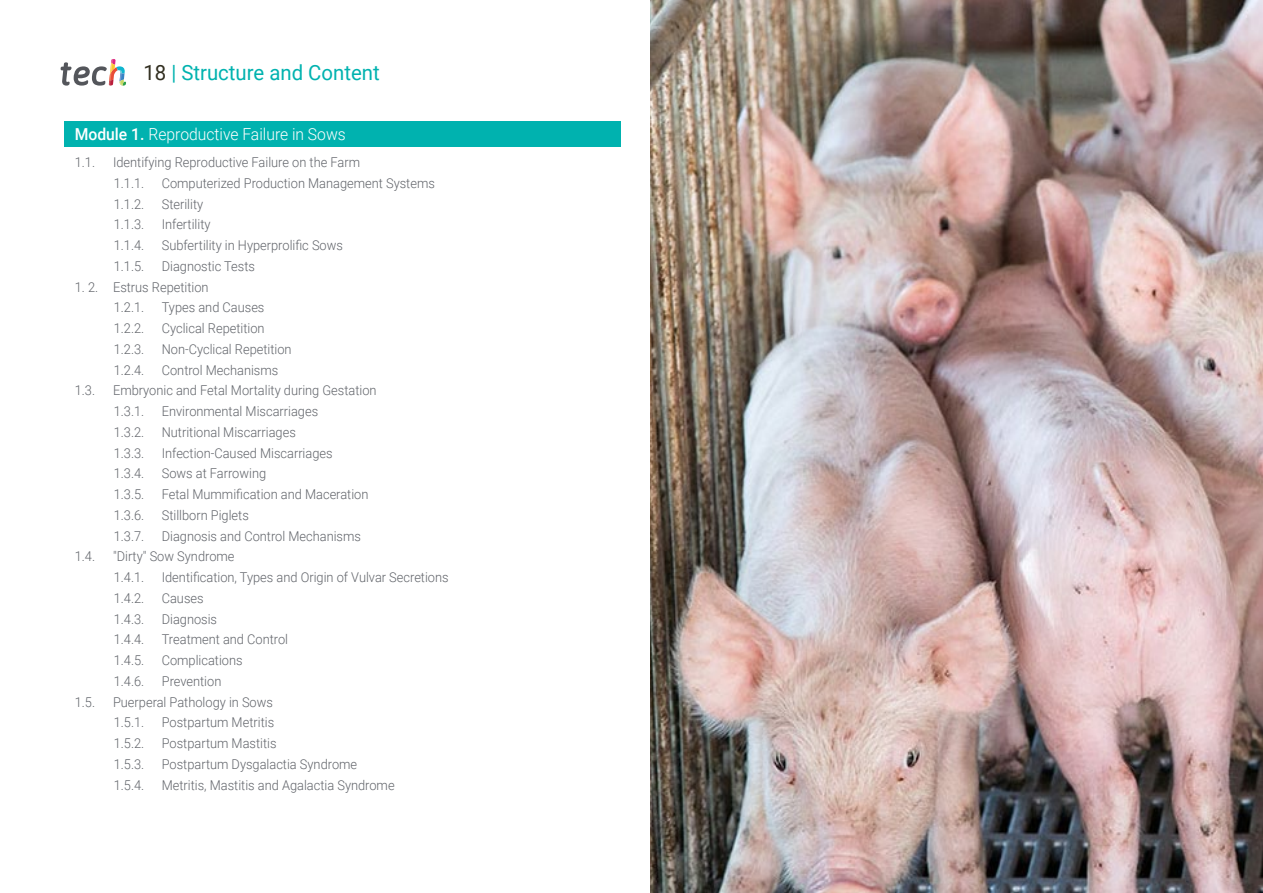
<style>
.page{position:relative;width:1263px;height:893px;background:#fff}
.page>*{position:absolute;margin:0;border:0;box-sizing:border-box;transform-origin:0 0}
.t1{font:21px "Roboto";color:#00b2af}
.t2{font:300 16.5px "Roboto";color:#fff;scale:.95 1}
.t3{font:300 13.5px/20.7px "Roboto";color:#61646a;scale:.95 1}
.s1{color:#312e20}
.s2{font-weight:500}
</style>
<div class="page">
<div style="left:64px;top:121px;width:557px;height:25px;background:#00b2af"></div>
<svg style="left:61px;top:59px;width:65px;height:27px"></svg>
<img style="left:651px;top:0;width:612px;height:893px">
<h1 class="t1" style="left:144px;top:57px;width:238px"><span class="s1">18</span> | Structure and Content</h1>
<p class="t2" style="left:75px;top:123px;width:287px"><span class="s2">Module 1.</span> Reproductive Failure in Sows</p>
<p class="t3" style="left:75px;top:151px;width:23px">1.1.</p>
<p class="t3" style="left:113px;top:151px;width:261px">Identifying Reproductive Failure on the Farm<br>1.1.1.</p>
<p class="t3" style="left:162px;top:172px;width:289px">Computerized Production Management Systems</p>
<p class="t3" style="left:114px;top:193px;width:34px">1.1.2.</p>
<p class="t3" style="left:162px;top:193px;width:45px">Sterility</p>
<p class="t3" style="left:114px;top:214px;width:34px">1.1.3.</p>
<p class="t3" style="left:162px;top:214px;width:53px">Infertility</p>
<p class="t3" style="left:114px;top:234px;width:34px">1.1.4.</p>
<p class="t3" style="left:162px;top:234px;width:192px">Subfertility in Hyperprolific Sows</p>
<p class="t3" style="left:114px;top:255px;width:34px">1.1.5.</p>
<p class="t3" style="left:162px;top:255px;width:100px">Diagnostic Tests</p>
<p class="t3" style="left:114px;top:276px;width:101px;text-indent:-39px">1. 2. Estrus Repetition<br>1.2.1.</p>
<p class="t3" style="left:162px;top:297px;width:110px">Types and Causes</p>
<p class="t3" style="left:114px;top:317px;width:34px">1.2.2.</p>
<p class="t3" style="left:162px;top:317px;width:110px">Cyclical Repetition</p>
<p class="t3" style="left:114px;top:338px;width:34px">1.2.3.</p>
<p class="t3" style="left:162px;top:338px;width:138px">Non-Cyclical Repetition</p>
<p class="t3" style="left:114px;top:359px;width:34px">1.2.4.</p>
<p class="t3" style="left:162px;top:359px;width:124px">Control Mechanisms</p>
<p class="t3" style="left:75px;top:380px;width:23px">1.3.</p>
<p class="t3" style="left:113px;top:380px;width:279px">Embryonic and Fetal Mortality during Gestation<br>1.3.1.</p>
<p class="t3" style="left:162px;top:400px;width:166px">Environmental Miscarriages</p>
<p class="t3" style="left:114px;top:421px;width:34px">1.3.2.</p>
<p class="t3" style="left:162px;top:421px;width:143px">Nutritional Miscarriages</p>
<p class="t3" style="left:114px;top:442px;width:34px">1.3.3.</p>
<p class="t3" style="left:162px;top:442px;width:181px">Infection-Caused Miscarriages</p>
<p class="t3" style="left:114px;top:463px;width:34px">1.3.4.</p>
<p class="t3" style="left:162px;top:463px;width:111px">Sows at Farrowing</p>
<p class="t3" style="left:114px;top:483px;width:34px">1.3.5.</p>
<p class="t3" style="left:162px;top:483px;width:219px">Fetal Mummification and Maceration</p>
<p class="t3" style="left:114px;top:504px;width:34px">1.3.6.</p>
<p class="t3" style="left:162px;top:504px;width:93px">Stillborn Piglets</p>
<p class="t3" style="left:114px;top:525px;width:34px">1.3.7.</p>
<p class="t3" style="left:162px;top:525px;width:211px">Diagnosis and Control Mechanisms</p>
<p class="t3" style="left:75px;top:546px;width:23px">1.4.</p>
<p class="t3" style="left:113px;top:546px;width:129px">"Dirty" Sow Syndrome<br>1.4.1.</p>
<p class="t3" style="left:162px;top:566px;width:303px">Identification, Types and Origin of Vulvar Secretions</p>
<p class="t3" style="left:114px;top:587px;width:34px">1.4.2.</p>
<p class="t3" style="left:162px;top:587px;width:46px">Causes</p>
<p class="t3" style="left:114px;top:608px;width:34px">1.4.3.</p>
<p class="t3" style="left:162px;top:608px;width:60px">Diagnosis</p>
<p class="t3" style="left:114px;top:629px;width:34px">1.4.4.</p>
<p class="t3" style="left:162px;top:629px;width:135px">Treatment and Control</p>
<p class="t3" style="left:114px;top:649px;width:34px">1.4.5.</p>
<p class="t3" style="left:162px;top:649px;width:87px">Complications</p>
<p class="t3" style="left:114px;top:670px;width:34px">1.4.6.</p>
<p class="t3" style="left:162px;top:670px;width:64px">Prevention</p>
<p class="t3" style="left:75px;top:691px;width:23px">1.5.</p>
<p class="t3" style="left:113px;top:691px;width:170px">Puerperal Pathology in Sows<br>1.5.1.</p>
<p class="t3" style="left:162px;top:712px;width:120px">Postpartum Metritis</p>
<p class="t3" style="left:114px;top:732px;width:34px">1.5.2.</p>
<p class="t3" style="left:162px;top:732px;width:122px">Postpartum Mastitis</p>
<p class="t3" style="left:114px;top:753px;width:34px">1.5.3.</p>
<p class="t3" style="left:162px;top:753px;width:207px">Postpartum Dysgalactia Syndrome</p>
<p class="t3" style="left:114px;top:774px;width:34px">1.5.4.</p>
<p class="t3" style="left:162px;top:774px;width:247px">Metritis, Mastitis and Agalactia Syndrome</p>
</div>
